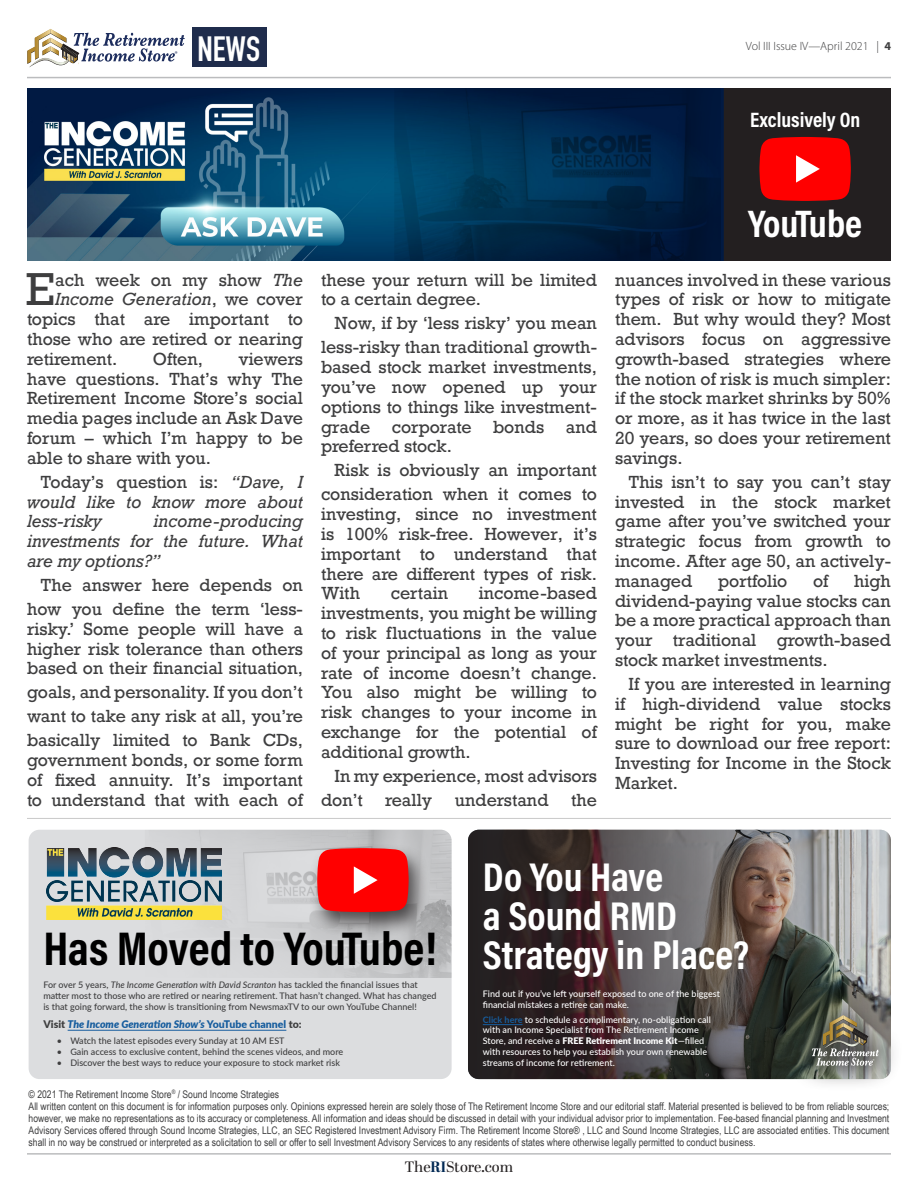
<style>
.page{position:relative;width:918px;height:1188px;background:#fff}
.page>*{position:absolute;margin:0;border:0;box-sizing:border-box;transform-origin:0 0}
.t1{font:700 47.7px "Acumin Pro Cond";letter-spacing:-.005em;color:#000}
.t2{font:43.35px "Rockwell Nova";color:#3e3e3f}
.t3{font:700 40.65px/39px "Acumin Pro Cond";color:#fff}
.t4{font:700 38.7px "Acumin Pro Cond";letter-spacing:-.03em;color:#fff}
.t5{font:700 34.65px "DIN Condensed";color:#fff}
.t6{font:700 21px "Acumin Pro Cond";color:#fff}
.t7{font:16.5px/19.8px "Rockwell Nova";color:#3e3e3f;text-align:justify}
.t8{font:italic 16.5px/19.8px "Rockwell Nova";color:#3e3e3f;text-align:justify}
.t9{font:15px "Abril Display";color:#231f20}
.t10{font:12px "Myriad Variable Concept";color:#3e3e3f}
.t11{font:10.5px/12px "Arial Narrow";color:#3e3e3f;text-align:justify}
.t12{font:italic 900 10.5px "Lato";color:#175d9e}
.t13{font:500 9px/10.8px "Lato";color:#3e3e3f}
.t14{font:500 9px/10.8px "Lato";color:#fff}
.t15{font:6.75px "Myriad Pro";color:#1d2d5d}
.t16{font:4.05px "Myriad Pro";color:#fff}
.s1{font-style:italic}
.s2{font-style:normal}
.s3{font-style:normal;color:#3e3e3f}
.s4{font-weight:700;color:#175d9e}
.s5{font-weight:900}
.s6{font-weight:700;color:#002853}
</style>
<div class="page">
<hr style="left:27px;top:77px;width:864px;height:1px;background:#bbbcbe">
<svg style="left:27px;top:29px;width:158px;height:39px"></svg>
<div style="left:192px;top:27px;width:74px;height:40px;background:#1f2c4c"></div>
<hr style="left:27px;top:1153px;width:864px;height:2px;background:#bbbcbe">
<svg style="left:468px;top:830px;width:423px;height:249px;background:#564e4d"></svg>
<hr style="left:27px;top:818px;width:864px;height:1px;background:#231f20">
<hr style="left:483px;top:1024px;width:40px;height:1px;background:#175d9e">
<div style="left:787px;top:991px;width:116px;height:100px;background:#231f20;opacity:.69"></div>
<svg style="left:812px;top:1015px;width:67px;height:51px;background:#7a786b"></svg>
<div style="left:27px;top:88px;width:864px;height:173px;background:#231f20"></div>
<img style="left:27px;top:88px;width:696px;height:173px">
<img style="left:395px;top:88px;width:325px;height:173px">
<svg style="left:759px;top:137px;width:92px;height:64px;background:#f01010"></svg>
<div style="left:29px;top:830px;width:423px;height:249px;background:#dcdddf;border-radius:11px"></div>
<img style="left:145px;top:830px;width:307px;height:148px">
<hr style="left:68px;top:1030px;width:218px;height:1px;background:#175d9e">
<img style="left:46px;top:848px;width:176px;height:72px">
<div style="left:309px;top:843px;width:121px;height:95px;background:#231f20;opacity:.75"></div>
<svg style="left:317px;top:848px;width:92px;height:64px;background:#f81818"></svg>
<p class="t15" style="left:175px;top:49px;width:4px">®</p>
<h3 class="t5" style="left:197px;top:25px;width:64px">NEWS</h3>
<p class="t10" style="left:746px;top:39px;width:147px">Vol III Issue IV—April 2021 | 4</p>
<p class="t6" style="left:750px;top:106px;width:112px">Exclusively On</p>
<p class="t4" style="left:748px;top:198px;width:116px">YouTube</p>
<p class="t2" style="left:26px;top:263px;width:30px">E</p>
<p class="t7" style="left:55px;top:270px;width:249px">ach week on my show <span class="s1">The</span></p>
<p class="t8" style="left:55px;top:290px;width:249px">Income Generation<span class="s2">, we cover</span></p>
<p class="t7" style="left:27px;top:310px;width:278px">topics that are important to</p>
<p class="t7" style="left:27px;top:330px;width:278px">those who are retired or nearing</p>
<p class="t7" style="left:27px;top:349px;width:92px">retirement.</p>
<p class="t7" style="left:153px;top:349px;width:52px">Often,</p>
<p class="t7" style="left:27px;top:349px;width:278px;text-indent:211px">viewers have questions. That’s why The Retirement Income Store’s social media pages include an Ask Dave forum – which I’m happy to be able to share with you.</p>
<p class="t8" style="left:27px;top:472px;width:278px;text-indent:14px"><span class="s2">Today’s question is:</span> “Dave, I would like to know more about less-risky</p>
<p class="t8" style="left:27px;top:512px;width:277px;text-indent:127px">income-producing investments for the future. What are my options?”</p>
<p class="t7" style="left:27px;top:573px;width:278px;line-height:24px;text-align:right">The answer here depends on how you define the term ‘less-</p>
<p class="t7" style="left:27px;top:619px;width:278px">risky.’ Some people will have a higher risk tolerance than others based on their financial situation,</p>
<p class="t7" style="left:27px;top:681px;width:277px;line-height:24px">goals, and personality. If you don’t want to take any risk at all, you’re basically limited to Bank CDs,</p>
<p class="t7" style="left:27px;top:751px;width:278px">government bonds, or some form of fixed annuity. It’s important to understand that with each of</p>
<p class="t7" style="left:321px;top:270px;width:278px">these your return will be limited to a certain degree.</p>
<p class="t7" style="left:321px;top:312px;width:278px;line-height:24px;text-align:right">Now, if by ‘less risky’ you mean less-risky than traditional growth-</p>
<p class="t7" style="left:321px;top:358px;width:278px">based stock market investments, you’ve now opened up your options to things like investment&shy;grade</p>
<p class="t7" style="left:392px;top:417px;width:81px">corporate</p>
<p class="t7" style="left:493px;top:417px;width:53px">bonds</p>
<p class="t7" style="left:566px;top:417px;width:33px">and</p>
<p class="t7" style="left:321px;top:437px;width:132px">preferred stock.</p>
<p class="t7" style="left:321px;top:459px;width:278px;line-height:24px;text-align:right">Risk is obviously an important consideration when it comes to</p>
<p class="t7" style="left:321px;top:505px;width:278px">investing, since no investment is 100% risk-free. However, it’s important to understand that there are different types of risk.<br>With</p>
<p class="t7" style="left:321px;top:584px;width:278px;text-indent:158px">income-based investments, you might be willing to risk fluctuations in the value of your principal as long as your rate of income doesn’t change.<br>You also might be willing to risk changes to your income in exchange for the potential of additional growth.</p>
<p class="t7" style="left:321px;top:764px;width:277px;line-height:24px;text-indent:14px">In my experience, most advisors don’t</p>
<p class="t7" style="left:391px;top:584px;width:59px">certain</p>
<p class="t7" style="left:385px;top:790px;width:48px">really</p>
<p class="t7" style="left:455px;top:790px;width:95px">understand</p>
<p class="t7" style="left:571px;top:790px;width:27px">the</p>
<p class="t7" style="left:615px;top:270px;width:278px">nuances involved in these various types of risk or how to mitigate them. But why would they? Most advisors focus on aggressive growth-based strategies where the notion of risk is much simpler: if the stock market shrinks by 50% or more, as it has twice in the last 20 years, so does your retirement savings.</p>
<p class="t7" style="left:615px;top:472px;width:278px;text-indent:14px">This isn’t to say you can’t stay invested in the stock market game after you’ve switched your strategic focus from growth to income. After age 50, an actively&shy;managed</p>
<p class="t7" style="left:718px;top:571px;width:71px">portfolio</p>
<p class="t7" style="left:813px;top:571px;width:17px">of</p>
<p class="t7" style="left:615px;top:571px;width:277px;text-indent:239px">high dividend-paying value stocks can be a more practical approach than your traditional growth-based stock market investments.</p>
<p class="t7" style="left:615px;top:675px;width:277px;text-indent:14px">If you are interested in learning if high-dividend value stocks might be right for you, make sure to download our free report:<br>Investing for Income in the Stock Market.</p>
<p class="t1" style="left:43px;top:917px;width:395px">Has Moved to YouTube!</p>
<p class="t13" style="left:43px;top:979px;width:395px">For over 5 years, <span class="s1">The Income Generation with David Scranton</span> has tackled the financial issues that matter most to those who are retired or nearing retirement. That hasn’t changed. What has changed is that going forward, the show is transitioning from NewsmaxTV to our own YouTube Channel!</p>
<p class="t12" style="left:43px;top:1016px;width:260px"><span class="s3">Visit</span> The Income Generation Show’s <span class="s2">YouTube channel</span> <span class="s3">to:</span></p>
<p class="t13" style="left:57px;top:1035px;width:229px">• Watch the latest episodes every Sunday at 10 AM EST</p>
<p class="t13" style="left:57px;top:1046px;width:288px">• Gain access to exclusive content, behind the scenes videos, and more</p>
<p class="t13" style="left:57px;top:1057px;width:285px">• Discover the best ways to reduce your exposure to stock market risk</p>
<p class="t3" style="left:483px;top:856px;width:268px">Do You Have<br>a Sound RMD<br>Strategy in Place?</p>
<p class="t14" style="left:483px;top:988px;width:239px">Find out if you’ve left yourself exposed to one of the biggest financial mistakes a retiree can make.</p>
<p class="t14" style="left:483px;top:1014px;width:230px"><span class="s4">Click here</span> to schedule a complimentary, no-obligation call with an Income Specialist from The Retirement Income Store, and receive a <span class="s5">FREE Retirement Income Kit</span>—filled with resources to help you establish your own renewable streams of income for retirement.</p>
<p class="t16" style="left:873px;top:1058px;width:3px">®</p>
<p class="t11" style="left:29px;top:1088px;width:252px">© 2021 The Retirement Income Store<sup>®</sup> / Sound Income Strategies</p>
<p class="t11" style="left:29px;top:1100px;width:862px">All written content on this document is for information purposes only. Opinions expressed herein are solely those of The Retirement Income Store and our editorial staff. Material presented is believed to be from reliable sources; however, we make no representations as to its accuracy or completeness. All information and ideas should be discussed in detail with your individual advisor prior to implementation. Fee-based financial planning and Investment Advisory Services offered through Sound Income Strategies, LLC, an SEC Registered Investment Advisory Firm. The Retirement Income Store® , LLC and Sound Income Strategies, LLC are associated entities. This document shall in no way be construed or interpreted as a solicitation to sell or offer to sell Investment Advisory Services to any residents of states where otherwise legally permitted to conduct business.</p>
<p class="t9" style="left:405px;top:1157px;width:110px">The<span class="s6">RI</span>Store.com</p>
</div>
